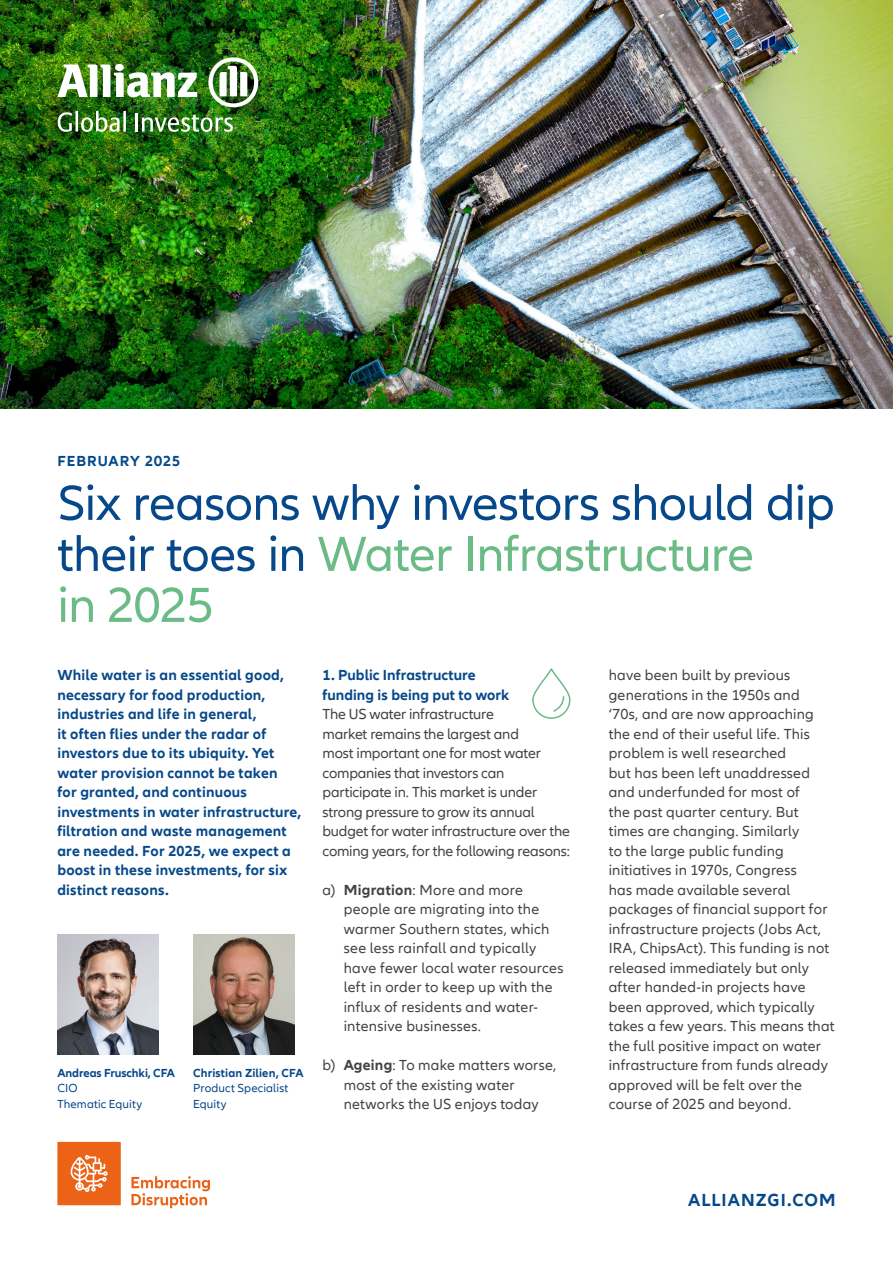
<style>
.page{position:relative;width:893px;height:1263px;background:#fff}
.page>*{position:absolute;margin:0;border:0;box-sizing:border-box;transform-origin:0 0}
.t1{font:51px/51px "Allianz Neo";letter-spacing:-.015em;color:#06488a}
.t2{font:700 18px "Allianz Neo";letter-spacing:.06em;color:#06488a}
.t3{font:15px/19.5px "Allianz Neo";letter-spacing:.01em;color:#424241}
.t4{font:700 15px/19.5px "Allianz Neo";letter-spacing:.015em;color:#06488a}
.t5{font:15px/19.5px "Allianz Neo";letter-spacing:-.01em;color:#424241}
.t6{font:700 15px "Allianz Neo";letter-spacing:.06em;color:#06488a}
.t7{font:12px/15.6px "Allianz Neo";letter-spacing:.01em;color:#06488a}
.t8{font:700 12px "Allianz Neo";color:#06488a}
.s1{color:#6bbb87}
.s2{font-weight:700}
</style>
<div class="page">
<img style="left:0;top:0;width:893px;height:408px">
<img style="left:193px;top:935px;width:101px;height:120px">
<img style="left:57px;top:935px;width:101px;height:120px">
<svg style="left:532px;top:668px;width:39px;height:51px"></svg>
<div style="left:57px;top:1142px;width:64px;height:63px;background:#ec6317"></div>
<svg style="left:71px;top:1155px;width:37px;height:37px"></svg>
<svg style="left:131px;top:1176px;width:79px;height:32px"></svg>
<img style="left:57px;top:64px;width:140px;height:33px">
<img style="left:208px;top:57px;width:50px;height:50px">
<svg style="left:58px;top:112px;width:14px;height:20px"></svg>
<hr style="left:76px;top:111px;width:2px;height:21px;background:#fff">
<svg style="left:81px;top:111px;width:39px;height:21px"></svg>
<hr style="left:123px;top:111px;width:3px;height:21px;background:#fff">
<hr style="left:135px;top:113px;width:3px;height:19px;background:#fff">
<img style="left:142px;top:115px;width:91px;height:17px">
<p class="t6" style="left:57px;top:453px;width:124px">FEBRUARY 2025</p>
<h1 class="t1" style="left:57px;top:479px;width:779px">Six reasons why investors should dip their toes in <span class="s1">Water Infrastructure<br>in 2025</span></h1>
<p class="t4" style="left:57px;top:666px;width:246px">While water is an essential good, necessary for food production, industries and life in general,<br>it often flies under the radar of investors due to its ubiquity. Yet water provision cannot be taken<br>for granted, and continuous investments in water infrastructure, filtration and waste management are needed. For 2025, we expect a boost in these investments, for six distinct reasons.</p>
<p class="t4" style="left:322px;top:666px;width:188px">1. Public Infrastructure funding is being put to work</p>
<p class="t5" style="left:322px;top:705px;width:249px">The US water infrastructure<br>market remains the largest and<br>most important one for most water companies that investors can participate in. This market is under strong pressure to grow its annual budget for water infrastructure over the coming years, for the following reasons:</p>
<p class="t3" style="left:344px;top:880px;width:221px;text-indent:-21px">a) <span class="s2">Migration</span>: More and more people are migrating into the warmer Southern states, which see less rainfall and typically have fewer local water resources left in order to keep up with the influx of residents and water&shy;intensive businesses.</p>
<p class="t3" style="left:344px;top:1056px;width:214px;text-indent:-21px">b) <span class="s2">Ageing</span>: To make matters worse, most of the existing water networks the US enjoys today</p>
<p class="t8" style="left:57px;top:1066px;width:119px">Andreas Fruschki, CFA</p>
<p class="t7" style="left:57px;top:1081px;width:86px">CIO<br>Thematic Equity</p>
<p class="t8" style="left:193px;top:1066px;width:112px">Christian Zilien, CFA</p>
<p class="t7" style="left:193px;top:1081px;width:97px">Product Specialist<br>Equity</p>
<p class="t3" style="left:609px;top:666px;width:227px">have been built by previous generations in the 1950s and<br>‘70s, and are now approaching the end of their useful life. This problem is well researched<br>but has been left unaddressed and underfunded for most of<br>the past quarter century. But times are changing. Similarly<br>to the large public funding initiatives in 1970s, Congress<br>has made available several packages of financial support for infrastructure projects (Jobs Act,<br>IRA, ChipsAct). This funding is not released immediately but only after handed-in projects have been approved, which typically takes a few years. This means that the full positive impact on water infrastructure from funds already approved will be felt over the course of 2025 and beyond.</p>
<p class="t2" style="left:688px;top:1189px;width:149px">ALLIANZGI.COM</p>
</div>
